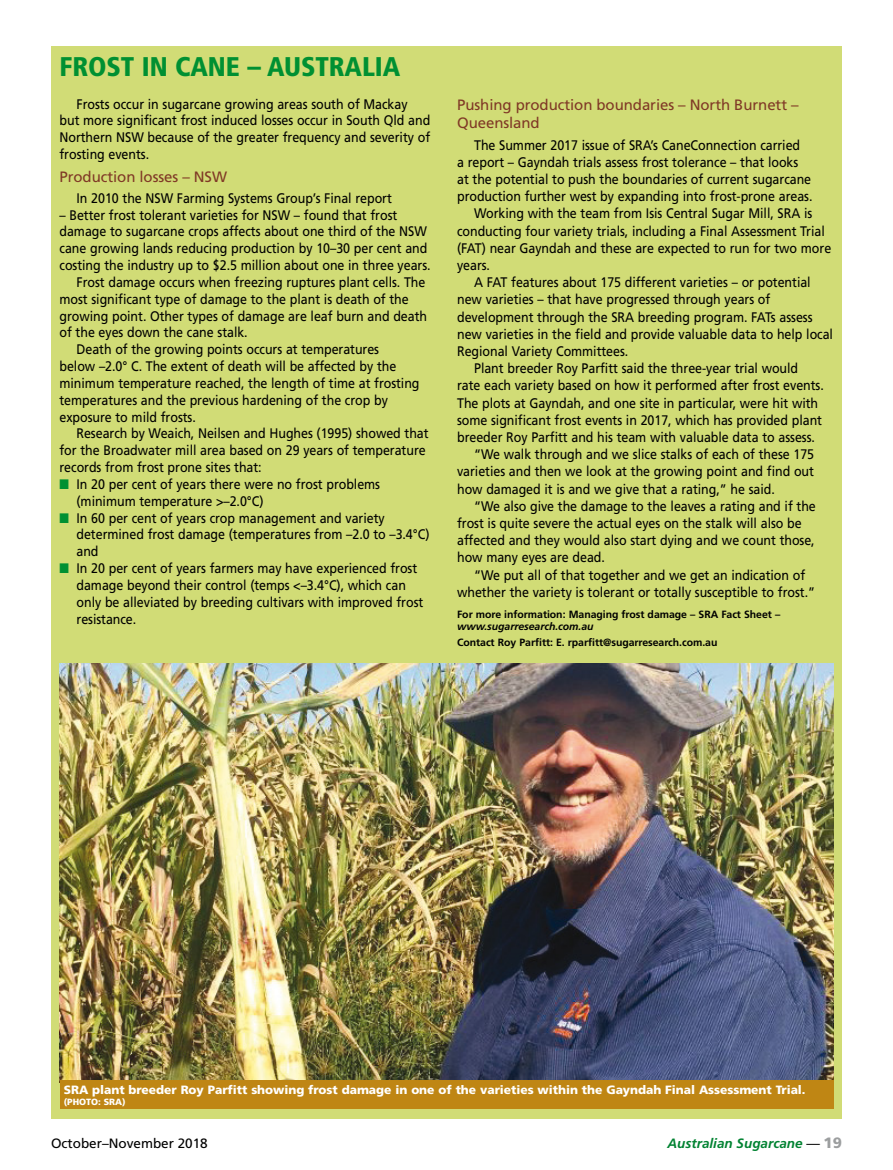
<style>
.page{position:relative;width:893px;height:1170px;background:#fff}
.page>*{position:absolute;margin:0;border:0;box-sizing:border-box;transform-origin:0 0}
.Gn11_box_head{font:900 condensed 27px "Frutiger";letter-spacing:-.005em;color:#009032}
.Gn11_box_text_head{font:15px/18.6px "Frutiger";letter-spacing:-.005em;color:#803926}
.Gn11_box_text{font:13.8px/16.8px "Frutiger";letter-spacing:-.005em;color:#000;scale:.9 1}
.t1{font:italic 700 13.5px "Frutiger";color:#008231}
.t2{font:13.5px "Frutiger";color:#000}
.Gn11_caption{font:900 12px "Frutiger";letter-spacing:-.005em;color:#fff}
.Gn11_footnote{font:700 10.5px/12.1px "Frutiger";letter-spacing:-.005em;color:#000}
.Gn11_caption-2{font:900 9px "Frutiger";letter-spacing:-.005em;color:#fff}
.s1{color:#009032}
.s2{font-style:italic}
.s3{font-weight:400;font-style:normal;color:#000}
.s4{font-weight:900;font-style:normal;font-size:15px;color:#9c9e9f}
</style>
<div class="page">
<div style="left:51px;top:47px;width:791px;height:1071px;background:#d1dc76"></div>
<img style="left:60px;top:663px;width:773px;height:417px">
<div style="left:60px;top:1080px;width:773px;height:29px;background:#bf8614"></div>
<p class="Gn11_box_head" style="left:60px;top:50px;width:342px">FROST IN CANE – AUSTRALIA</p>
<p class="Gn11_box_text" style="left:60px;top:95px;width:413px;text-indent:17px">Frosts occur in sugarcane growing areas south of Mackay but more significant frost induced losses occur in South Qld and Northern NSW because of the greater frequency and severity of frosting events.</p>
<p class="Gn11_box_text_head" style="left:60px;top:167px;width:169px">Production losses – NSW</p>
<p class="Gn11_box_text" style="left:77px;top:189px;width:352px">In 2010 the NSW Farming Systems Group’s Final report</p>
<p class="Gn11_box_text" style="left:60px;top:206px;width:414px">– Better frost tolerant varieties for NSW – found that frost damage to sugarcane crops affects about one third of the NSW cane growing lands reducing production by 10–30 per cent and costing the industry up to $2.5 million about one in three years.</p>
<p class="Gn11_box_text" style="left:60px;top:273px;width:410px;text-indent:17px">Frost damage occurs when freezing ruptures plant cells. The most significant type of damage to the plant is death of the growing point. Other types of damage are leaf burn and death of the eyes down the cane stalk.</p>
<p class="Gn11_box_text" style="left:60px;top:341px;width:402px;text-indent:17px">Death of the growing points occurs at temperatures<br>below –2.0° C. The extent of death will be affected by the minimum temperature reached, the length of time at frosting temperatures and the previous hardening of the crop by exposure to mild frosts.</p>
<p class="Gn11_box_text" style="left:60px;top:425px;width:412px;text-indent:17px">Research by Weaich, Neilsen and Hughes (1995) showed that for the Broadwater mill area based on 29 years of temperature records from frost prone sites that:</p>
<p class="Gn11_box_text" style="left:77px;top:475px;width:339px;text-indent:-17px"><span class="s1">■</span> In 20 per cent of years there were no frost problems (minimum temperature &gt;–2.0°C)</p>
<p class="Gn11_box_text" style="left:77px;top:509px;width:394px;text-indent:-17px"><span class="s1">■</span> In 60 per cent of years crop management and variety determined frost damage (temperatures from –2.0 to –3.4°C) and</p>
<p class="Gn11_box_text" style="left:77px;top:559px;width:387px;text-indent:-17px"><span class="s1">■</span> In 20 per cent of years farmers may have experienced frost damage beyond their control (temps &lt;–3.4°C), which can only be alleviated by breeding cultivars with improved frost resistance.</p>
<p class="Gn11_box_text_head" style="left:457px;top:95px;width:343px">Pushing production boundaries – North Burnett –<br>Queensland</p>
<p class="Gn11_box_text" style="left:457px;top:136px;width:396px;line-height:17.2px;text-indent:17px">The Summer 2017 issue of SRA’s CaneConnection carried<br>a report – Gayndah trials assess frost tolerance – that looks at the potential to push the boundaries of current sugarcane production further west by expanding into frost-prone areas.</p>
<p class="Gn11_box_text" style="left:457px;top:205px;width:417px;line-height:17.2px;text-indent:17px">Working with the team from Isis Central Sugar Mill, SRA is conducting four variety trials, including a Final Assessment Trial (FAT) near Gayndah and these are expected to run for two more years.</p>
<p class="Gn11_box_text" style="left:457px;top:273px;width:419px;line-height:17.2px;text-indent:17px">A FAT features about 175 different varieties – or potential new varieties – that have progressed through years of development through the SRA breeding program. FATs assess new varieties in the field and provide valuable data to help local Regional Variety Committees.</p>
<p class="Gn11_box_text" style="left:457px;top:359px;width:409px;line-height:17.2px;text-indent:17px">Plant breeder Roy Parfitt said the three-year trial would rate each variety based on how it performed after frost events.<br>The plots at Gayndah, and one site in particular, were hit with some significant frost events in 2017, which has provided plant breeder Roy Parfitt and his team with valuable data to assess.</p>
<p class="Gn11_box_text" style="left:457px;top:445px;width:398px;line-height:17.2px;text-align:justify;text-indent:17px">“We walk through and we slice stalks of each of these 175 varieties and then we look at the growing point and find out how damaged it is and we give that a rating,” he said.</p>
<p class="Gn11_box_text" style="left:457px;top:497px;width:400px;line-height:17.2px;text-indent:17px">“We also give the damage to the leaves a rating and if the frost is quite severe the actual eyes on the stalk will also be affected and they would also start dying and we count those, how many eyes are dead.</p>
<p class="Gn11_box_text" style="left:457px;top:566px;width:399px;line-height:17.2px;text-align:center">“We put all of that together and we get an indication of whether the variety is tolerant or totally susceptible to frost.”</p>
<p class="Gn11_footnote" style="left:457px;top:607px;width:325px">For more information: Managing frost damage – SRA Fact Sheet – <span class="s2">www.sugarresearch.com.au</span></p>
<p class="Gn11_footnote" style="left:457px;top:636px;width:262px">Contact Roy Parfitt: E. rparfitt@sugarresearch.com.au</p>
<p class="Gn11_caption" style="left:64px;top:1082px;width:743px">SRA plant breeder Roy Parfitt showing frost damage in one of the varieties within the Gayndah Final Assessment Trial.</p>
<p class="Gn11_caption-2" style="left:64px;top:1096px;width:63px">(PHOTO: SRA)</p>
<p class="t2" style="left:51px;top:1134px;width:158px">October–November 2018</p>
<p class="t1" style="left:667px;top:1134px;width:176px">Australian Sugarcane <span class="s3">—</span> <span class="s4">19</span></p>
</div>
